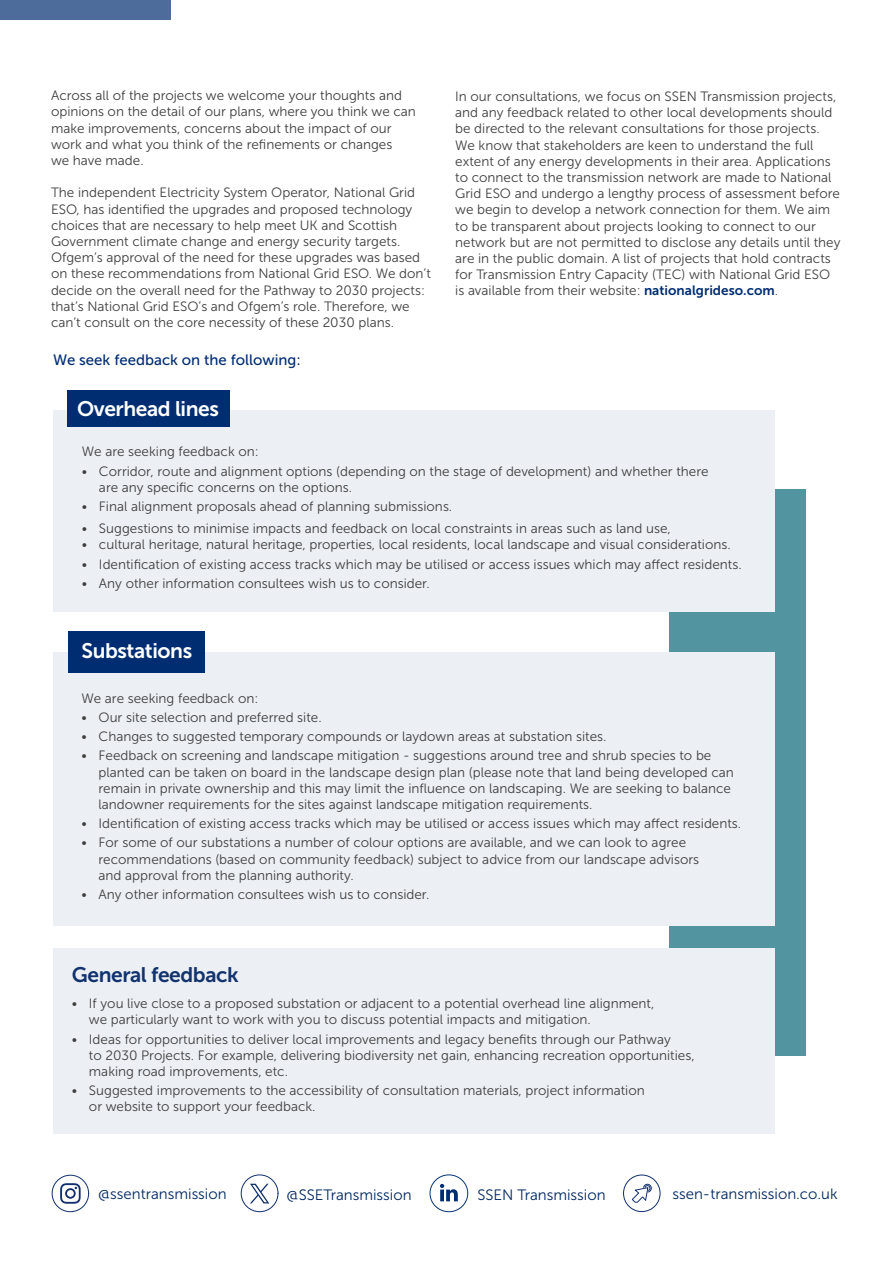
<style>
.page{position:relative;width:893px;height:1263px;background:#fff}
.page>*{position:absolute;margin:0;border:0;box-sizing:border-box;transform-origin:0 0}
.Page_Title{font:21px "Museo Sans 700";letter-spacing:-.02em;color:#fff}
.Page_Title-2{font:21px "Museo Sans 700";letter-spacing:-.02em;color:#12336e}
.t1{font:15px "Museo Sans 300";color:#002761}
.Body_Text{font:15px "Museo Sans 500";color:#002d72}
.Body_Text-2{font:13.5px/16.2px "Museo Sans 300";color:#3e3e3f}
.s1{font-family:"Museo Sans 700";color:#002d72}
</style>
<div class="page">
<div style="left:669px;top:489px;width:136px;height:566px;background:#5295a0"></div>
<div style="left:0;top:0;width:170px;height:20px;background:#4d6c9c"></div>
<div style="left:53px;top:410px;width:722px;height:202px;background:#ecf0f4"></div>
<div style="left:68px;top:390px;width:162px;height:37px;background:#002d72"></div>
<div style="left:53px;top:652px;width:722px;height:274px;background:#ecf0f4"></div>
<div style="left:68px;top:631px;width:137px;height:42px;background:#002d72"></div>
<div style="left:53px;top:948px;width:722px;height:186px;background:#ecf0f4"></div>
<div style="left:52px;top:1175px;width:37px;height:37px;border:1px solid #12306e;border-radius:50%"></div>
<div style="left:241px;top:1175px;width:37px;height:37px;border:1px solid #12306e;border-radius:50%"></div>
<svg style="left:60px;top:1183px;width:21px;height:21px"></svg>
<svg style="left:250px;top:1184px;width:19px;height:19px"></svg>
<div style="left:430px;top:1175px;width:38px;height:37px;border:1px solid #053474;border-radius:50%"></div>
<svg style="left:440px;top:1184px;width:18px;height:17px"></svg>
<svg style="left:623px;top:1174px;width:38px;height:38px"></svg>
<p class="Body_Text-2" style="left:51px;top:87px;width:366px">Across all of the projects we welcome your thoughts and opinions on the detail of our plans, where you think we can make improvements, concerns about the impact of our</p>
<p class="Body_Text-2" style="left:51px;top:136px;width:343px">work and what you think of the refinements or changes</p>
<p class="Body_Text-2" style="left:51px;top:152px;width:94px">we have made.</p>
<p class="Body_Text-2" style="left:51px;top:185px;width:371px">The independent Electricity System Operator, National Grid ESO, has identified the upgrades and proposed technology choices that are necessary to help meet UK and Scottish Government climate change and energy security targets.<br>Ofgem’s approval of the need for these upgrades was based</p>
<p class="Body_Text-2" style="left:51px;top:266px;width:381px">on these recommendations from National Grid ESO. We don’t decide on the overall need for the Pathway to 2030 projects: that’s National Grid ESO’s and Ofgem’s role. Therefore, we</p>
<p class="Body_Text-2" style="left:51px;top:314px;width:344px">can’t consult on the core necessity of these 2030 plans.</p>
<p class="Body_Text" style="left:53px;top:351px;width:249px">We seek feedback on the following:</p>
<p class="Body_Text-2" style="left:455px;top:88px;width:383px">In our consultations, we focus on SSEN Transmission projects,</p>
<p class="Body_Text-2" style="left:455px;top:105px;width:379px">and any feedback related to other local developments should</p>
<p class="Body_Text-2" style="left:455px;top:121px;width:366px">be directed to the relevant consultations for those projects.</p>
<p class="Body_Text-2" style="left:455px;top:137px;width:360px">We know that stakeholders are keen to understand the full</p>
<p class="Body_Text-2" style="left:455px;top:153px;width:377px">extent of any energy developments in their area. Applications</p>
<p class="Body_Text-2" style="left:455px;top:169px;width:378px">to connect to the transmission network are made to National</p>
<p class="Body_Text-2" style="left:455px;top:186px;width:386px">Grid ESO and undergo a lengthy process of assessment before</p>
<p class="Body_Text-2" style="left:455px;top:202px;width:376px">we begin to develop a network connection for them. We aim</p>
<p class="Body_Text-2" style="left:455px;top:218px;width:362px">to be transparent about projects looking to connect to our</p>
<p class="Body_Text-2" style="left:455px;top:234px;width:387px">network but are not permitted to disclose any details until they</p>
<p class="Body_Text-2" style="left:455px;top:250px;width:377px">are in the public domain. A list of projects that hold contracts</p>
<p class="Body_Text-2" style="left:455px;top:267px;width:376px">for Transmission Entry Capacity (TEC) with National Grid ESO</p>
<p class="Body_Text-2" style="left:455px;top:283px;width:324px">is available from their website: <span class="s1">nationalgrideso.com</span>.</p>
<p class="Page_Title" style="left:77px;top:397px;width:143px">Overhead lines</p>
<p class="Body_Text-2" style="left:82px;top:444px;width:178px">We are seeking feedback on:</p>
<p class="Body_Text-2" style="left:82px;top:463px;width:628px">• Corridor, route and alignment options (depending on the stage of development) and whether there</p>
<p class="Body_Text-2" style="left:99px;top:479px;width:255px">are any specific concerns on the options.</p>
<p class="Body_Text-2" style="left:82px;top:498px;width:372px">• Final alignment proposals ahead of planning submissions.</p>
<p class="Body_Text-2" style="left:82px;top:521px;width:590px">• Suggestions to minimise impacts and feedback on local constraints in areas such as land use,</p>
<p class="Body_Text-2" style="left:82px;top:537px;width:650px">• cultural heritage, natural heritage, properties, local residents, local landscape and visual considerations.</p>
<p class="Body_Text-2" style="left:82px;top:556px;width:661px">• Identification of existing access tracks which may be utilised or access issues which may affect residents.</p>
<p class="Body_Text-2" style="left:82px;top:575px;width:349px">• Any other information consultees wish us to consider.</p>
<p class="Page_Title" style="left:82px;top:639px;width:112px">Substations</p>
<p class="Body_Text-2" style="left:82px;top:690px;width:178px">We are seeking feedback on:</p>
<p class="Body_Text-2" style="left:82px;top:709px;width:242px">• Our site selection and preferred site.</p>
<p class="Body_Text-2" style="left:82px;top:728px;width:526px">• Changes to suggested temporary compounds or laydown areas at substation sites.</p>
<p class="Body_Text-2" style="left:99px;top:748px;width:637px;text-indent:-17px">• Feedback on screening and landscape mitigation - suggestions around tree and shrub species to be planted can be taken on board in the landscape design plan (please note that land being developed can remain in private ownership and this may limit the influence on landscaping. We are seeking to balance landowner requirements for the sites against landscape mitigation requirements.</p>
<p class="Body_Text-2" style="left:82px;top:815px;width:661px">• Identification of existing access tracks which may be utilised or access issues which may affect residents.</p>
<p class="Body_Text-2" style="left:99px;top:835px;width:602px;text-indent:-17px">• For some of our substations a number of colour options are available, and we can look to agree recommendations (based on community feedback) subject to advice from our landscape advisors</p>
<p class="Body_Text-2" style="left:99px;top:867px;width:257px">and approval from the planning authority.</p>
<p class="Body_Text-2" style="left:82px;top:886px;width:349px">• Any other information consultees wish us to consider.</p>
<p class="Page_Title-2" style="left:72px;top:963px;width:168px">General feedback</p>
<p class="Body_Text-2" style="left:72px;top:995px;width:584px">• If you live close to a proposed substation or adjacent to a potential overhead line alignment,</p>
<p class="Body_Text-2" style="left:89px;top:1012px;width:503px">we particularly want to work with you to discuss potential impacts and mitigation.</p>
<p class="Body_Text-2" style="left:72px;top:1031px;width:600px">• Ideas for opportunities to deliver local improvements and legacy benefits through our Pathway</p>
<p class="Body_Text-2" style="left:89px;top:1047px;width:607px">to 2030 Projects. For example, delivering biodiversity net gain, enhancing recreation opportunities,</p>
<p class="Body_Text-2" style="left:89px;top:1063px;width:201px">making road improvements, etc.</p>
<p class="Body_Text-2" style="left:72px;top:1082px;width:574px">• Suggested improvements to the accessibility of consultation materials, project information</p>
<p class="Body_Text-2" style="left:89px;top:1099px;width:228px">or website to support your feedback.</p>
<p class="t1" style="left:98px;top:1186px;width:130px">@ssentransmission</p>
<p class="t1" style="left:287px;top:1186px;width:126px">@SSETransmission</p>
<p class="t1" style="left:477px;top:1186px;width:130px">SSEN Transmission</p>
<p class="t1" style="left:672px;top:1186px;width:167px">ssen-transmission.co.uk</p>
</div>
